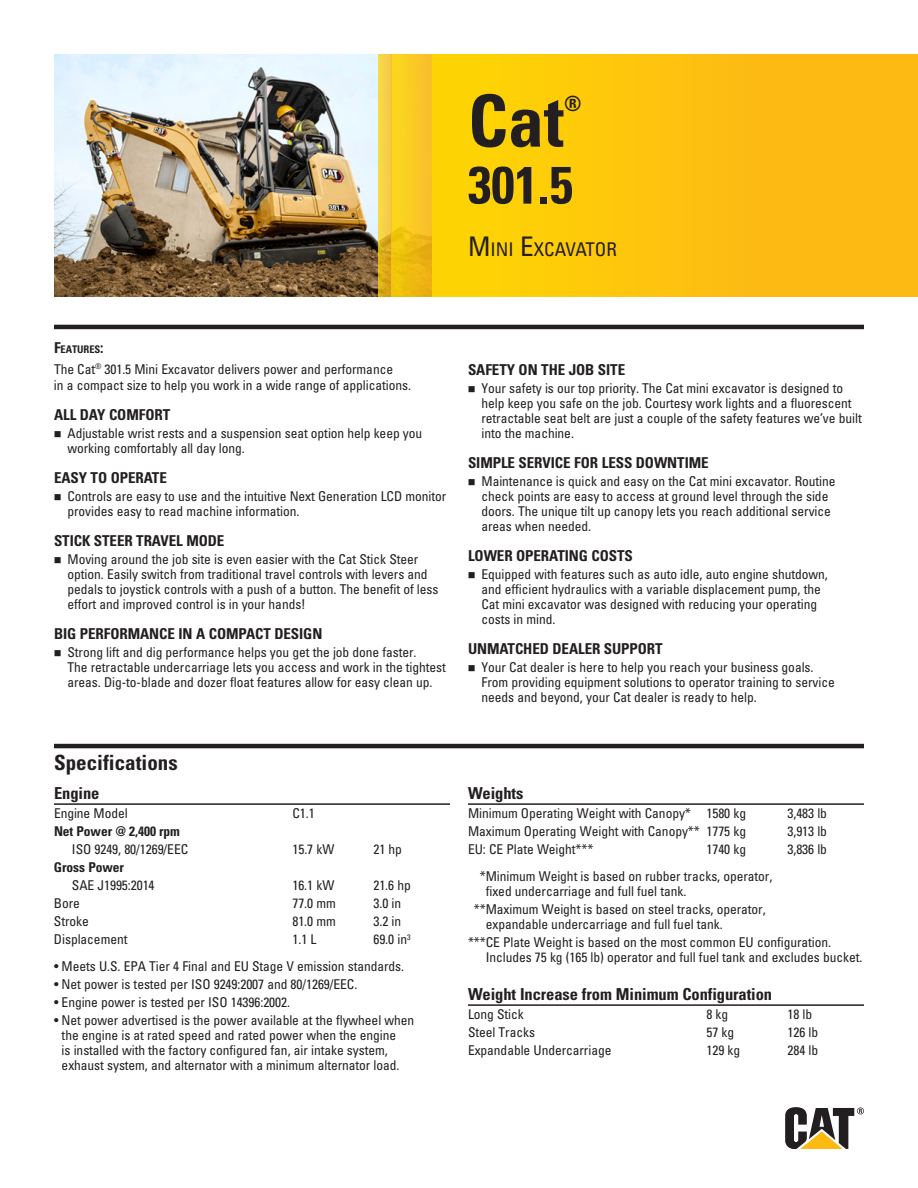
<style>
.page{position:relative;width:918px;height:1188px;background:#fff}
.page>*{position:absolute;margin:0;border:0;box-sizing:border-box;transform-origin:0 0}
.t1{font:700 condensed 72px "Univers LT Std";color:#231f20}
.t2{font:700 condensed 52.5px "Univers LT Std";color:#231f20}
.t3{font:700 condensed 21px "Univers LT Std";color:#231f20}
.t4{font:condensed 18.9px "Univers LT Std";color:#231f20}
.t5{font:700 condensed 16.5px "Univers LT Std";letter-spacing:-.005em;color:#231f20}
.t6{font:700 condensed 15px "Univers LT Std";letter-spacing:-.005em;color:#231f20}
.t7{font:condensed 13.5px/15px "Univers LT Std";letter-spacing:-.005em;color:#231f20}
.t8{font:700 condensed 13.5px "Univers LT Std";letter-spacing:-.005em;color:#231f20}
.t9{font:700 condensed 10.5px "Univers LT Std";letter-spacing:-.005em;color:#231f20}
.s1{font-size:27px}
.s2{font-size:15px}
.s3{color:#fff}
</style>
<div class="page">
<img style="left:54px;top:54px;width:324px;height:243px">
<hr style="left:54px;top:325px;width:810px;height:4px;background:#231f20">
<div style="left:432px;top:54px;width:486px;height:243px;background:linear-gradient(to right,#ffd404,#fcb417)"></div>
<svg style="left:392px;top:54px;width:40px;height:243px;background:#f6c61e"></svg>
<svg style="left:378px;top:54px;width:14px;height:243px;background:#f0c739"></svg>
<hr style="left:54px;top:803px;width:396px;height:2px;background:#231f20">
<hr style="left:468px;top:803px;width:396px;height:2px;background:#231f20">
<hr style="left:468px;top:1004px;width:396px;height:2px;background:#231f20">
<hr style="left:54px;top:744px;width:810px;height:4px;background:#231f20">
<svg style="left:785px;top:1107px;width:79px;height:42px"></svg>
<h1 class="t1" style="left:468px;top:77px;width:98px">Cat</h1>
<h3 class="t3" style="left:564px;top:90px;width:19px">®</h3>
<h2 class="t2" style="left:468px;top:153px;width:106px">301.5</h2>
<h3 class="t4" style="left:468px;top:237px;width:151px"><span class="s1">M</span>INI <span class="s1">E</span>XCAVATOR</h3>
<p class="t9" style="left:54px;top:343px;width:51px"><span class="s2">F</span>EATURES<span class="s2">:</span></p>
<p class="t7" style="left:54px;top:361px;width:359px;line-height:16.5px">The Cat<sup>®</sup> 301.5 Mini Excavator delivers power and performance<br>in a compact size to help you work in a wide range of applications.</p>
<p class="t6" style="left:54px;top:406px;width:118px">ALL DAY COMFORT</p>
<p class="t7" style="left:68px;top:426px;width:356px">Adjustable wrist rests and a suspension seat option help keep you working comfortably all day long.</p>
<p class="t6" style="left:54px;top:469px;width:114px">EASY TO OPERATE</p>
<p class="t7" style="left:68px;top:489px;width:380px">Controls are easy to use and the intuitive Next Generation LCD monitor provides easy to read machine information.</p>
<p class="t6" style="left:54px;top:532px;width:172px">STICK STEER TRAVEL MODE</p>
<p class="t7" style="left:68px;top:552px;width:372px">Moving around the job site is even easier with the Cat Stick Steer option. Easily switch from traditional travel controls with levers and pedals to joystick controls with a push of a button. The benefit of less effort and improved control is in your hands!</p>
<p class="t6" style="left:54px;top:625px;width:270px">BIG PERFORMANCE IN A COMPACT DESIGN</p>
<p class="t7" style="left:68px;top:645px;width:380px">Strong lift and dig performance helps you get the job done faster.<br>The retractable undercarriage lets you access and work in the tightest areas. Dig-to-blade and dozer float features allow for easy clean up.</p>
<h3 class="t3" style="left:54px;top:749px;width:125px">Specifications</h3>
<p class="t5" style="left:54px;top:783px;width:47px">Engine</p>
<p class="t7" style="left:54px;top:806px;width:75px">Engine Model</p>
<p class="t7" style="left:293px;top:806px;width:24px">C1.1</p>
<p class="t8" style="left:54px;top:823px;width:128px">Net Power @ 2,400 rpm</p>
<p class="t7" style="left:72px;top:842px;width:118px">ISO 9249, 80/1269/EEC</p>
<p class="t7" style="left:292px;top:842px;width:43px">15.7 kW</p>
<p class="t7" style="left:373px;top:842px;width:30px">21 hp</p>
<p class="t8" style="left:54px;top:859px;width:72px">Gross Power</p>
<p class="t7" style="left:72px;top:878px;width:84px">SAE J1995:2014</p>
<p class="t7" style="left:292px;top:878px;width:43px">16.1 kW</p>
<p class="t7" style="left:373px;top:878px;width:39px">21.6 hp</p>
<p class="t7" style="left:54px;top:896px;width:28px">Bore</p>
<p class="t7" style="left:292px;top:896px;width:45px">77.0 mm</p>
<p class="t7" style="left:373px;top:896px;width:29px">3.0 in</p>
<p class="t7" style="left:54px;top:914px;width:36px">Stroke</p>
<p class="t7" style="left:292px;top:914px;width:45px">81.0 mm</p>
<p class="t7" style="left:373px;top:914px;width:29px">3.2 in</p>
<p class="t7" style="left:54px;top:932px;width:75px">Displacement</p>
<p class="t7" style="left:292px;top:932px;width:26px">1.1 L</p>
<p class="t7" style="left:373px;top:932px;width:39px">69.0 in<sup>3</sup></p>
<p class="t7" style="left:54px;top:959px;width:352px">• Meets U.S. EPA Tier 4 Final and EU Stage V emission standards.</p>
<p class="t7" style="left:54px;top:977px;width:305px">• Net power is tested per ISO 9249:2007 and 80/1269/EEC.</p>
<p class="t7" style="left:54px;top:995px;width:238px">• Engine power is tested per ISO 14396:2002.</p>
<p class="t7" style="left:62px;top:1013px;width:354px;text-indent:-8px">• Net power advertised is the power available at the flywheel when the engine is at rated speed and rated power when the engine<br>is installed with the factory configured fan, air intake system, exhaust system, and alternator with a minimum alternator load.</p>
<p class="t6" style="left:468px;top:361px;width:159px">SAFETY ON THE JOB SITE</p>
<p class="t7" style="left:482px;top:381px;width:382px">Your safety is our top priority. The Cat mini excavator is designed to help keep you safe on the job. Courtesy work lights and a fluorescent retractable seat belt are just a couple of the safety features we’ve built into the machine.</p>
<p class="t6" style="left:468px;top:454px;width:242px">SIMPLE SERVICE FOR LESS DOWNTIME</p>
<p class="t7" style="left:482px;top:474px;width:356px">Maintenance is quick and easy on the Cat mini excavator. Routine check points are easy to access at ground level through the side doors. The unique tilt up canopy lets you reach additional service areas when needed.</p>
<p class="t6" style="left:468px;top:547px;width:166px">LOWER OPERATING COSTS</p>
<p class="t7" style="left:482px;top:567px;width:348px">Equipped with features such as auto idle, auto engine shutdown, and efficient hydraulics with a variable displacement pump, the Cat mini excavator was designed with reducing your operating costs in mind.</p>
<p class="t6" style="left:468px;top:640px;width:196px">UNMATCHED DEALER SUPPORT</p>
<p class="t7" style="left:482px;top:660px;width:355px">Your Cat dealer is here to help you reach your business goals.<br>From providing equipment solutions to operator training to service needs and beyond, your Cat dealer is ready to help.</p>
<p class="t5" style="left:468px;top:783px;width:57px">Weights</p>
<p class="t7" style="left:468px;top:806px;width:280px">Minimum Operating Weight with Canopy* 1580 kg</p>
<p class="t7" style="left:788px;top:806px;width:41px">3,483 lb</p>
<p class="t7" style="left:468px;top:824px;width:280px">Maximum Operating Weight with Canopy** 1775 kg</p>
<p class="t7" style="left:788px;top:824px;width:41px">3,913 lb</p>
<p class="t7" style="left:468px;top:842px;width:127px">EU: CE Plate Weight***</p>
<p class="t7" style="left:707px;top:842px;width:41px">1740 kg</p>
<p class="t7" style="left:788px;top:842px;width:41px">3,836 lb</p>
<p class="t7" style="left:486px;top:869px;width:288px;text-indent:-18px"><span class="s3">**</span>*Minimum Weight is based on rubber tracks, operator, fixed undercarriage and full fuel tank.</p>
<p class="t7" style="left:486px;top:902px;width:281px;text-indent:-18px"><span class="s3">*</span>**Maximum Weight is based on steel tracks, operator, expandable undercarriage and full fuel tank.</p>
<p class="t7" style="left:486px;top:935px;width:378px;text-indent:-18px">***CE Plate Weight is based on the most common EU configuration.<br>Includes 75 kg (165 lb) operator and full fuel tank and excludes bucket.</p>
<p class="t5" style="left:468px;top:984px;width:306px">Weight Increase from Minimum Configuration</p>
<p class="t7" style="left:468px;top:1007px;width:57px">Long Stick</p>
<p class="t7" style="left:707px;top:1007px;width:23px">8 kg</p>
<p class="t7" style="left:788px;top:1007px;width:26px">18 lb</p>
<p class="t7" style="left:468px;top:1025px;width:69px">Steel Tracks</p>
<p class="t7" style="left:707px;top:1025px;width:29px">57 kg</p>
<p class="t7" style="left:788px;top:1025px;width:32px">126 lb</p>
<p class="t7" style="left:468px;top:1043px;width:145px">Expandable Undercarriage</p>
<p class="t7" style="left:707px;top:1043px;width:35px">129 kg</p>
<p class="t7" style="left:788px;top:1043px;width:32px">284 lb</p>
</div>
